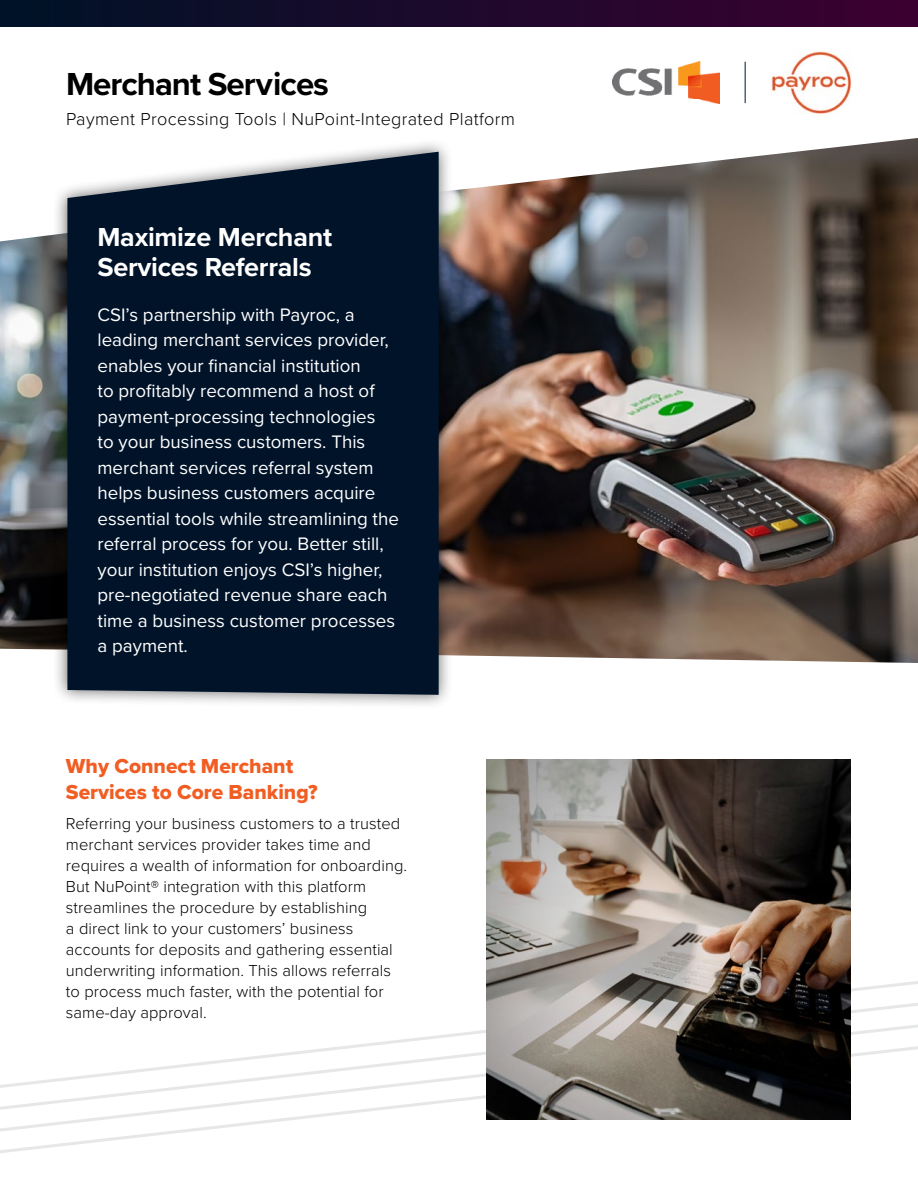
<style>
.page{position:relative;width:918px;height:1188px;background:#fff}
.page>*{position:absolute;margin:0;border:0;box-sizing:border-box;transform-origin:0 0}
.t1{font:700 33px "Proxima Nova";letter-spacing:-.03em;color:#000}
.t2{font:700 27px/30px "Proxima Nova";letter-spacing:-.01em;color:#fff}
.t3{font:21px/25.2px "Proxima Nova Extrabld";color:#f15d22}
.t4{font:18.75px/25.5px "Proxima Nova";color:#fff}
.t5{font:300 18px "Proxima Nova";letter-spacing:.02em;color:#000}
.t6{font:300 16.5px/21px "Proxima Nova";letter-spacing:.005em;color:#000}
</style>
<div class="page">
<svg style="left:0;top:981px;width:918px;height:172px"></svg>
<img style="left:454px;top:138px;width:464px;height:525px">
<img style="left:0;top:234px;width:53px;height:416px">
<div style="left:53px;top:138px;width:401px;height:572px;background:#000;opacity:.6"></div>
<div style="left:67px;top:152px;width:372px;height:543px;background:#001329"></div>
<div style="left:0;top:0;width:918px;height:26px;background:linear-gradient(to right,#001327,#3c0030)"></div>
<div style="left:472px;top:749px;width:391px;height:425px;background:#000;opacity:.5"></div>
<img style="left:771px;top:51px;width:81px;height:63px">
<img style="left:612px;top:62px;width:107px;height:41px">
<h1 class="t1" style="left:66px;top:59px;width:265px">Merchant Services</h1>
<p class="t5" style="left:66px;top:105px;width:451px">Payment Processing Tools | NuPoint-Integrated Platform</p>
<h2 class="t2" style="left:97px;top:221px;width:236px">Maximize Merchant<br>Services Referrals</h2>
<p class="t4" style="left:97px;top:301px;width:303px">CSI’s partnership with Payroc, a leading merchant services provider, enables your financial institution<br>to profitably recommend a host of payment-processing technologies<br>to your business customers. This merchant services referral system helps business customers acquire essential tools while streamlining the referral process for you. Better still, your institution enjoys CSI’s higher, pre-negotiated revenue share each time a business customer processes a payment.</p>
<p class="t3" style="left:66px;top:754px;width:253px">Why Connect Merchant<br>Services to Core Banking?</p>
<p class="t6" style="left:66px;top:812px;width:343px">Referring your business customers to a trusted merchant services provider takes time and requires a wealth of information for onboarding.<br>But NuPoint® integration with this platform streamlines the procedure by establishing<br>a direct link to your customers’ business accounts for deposits and gathering essential underwriting information. This allows referrals to process much faster, with the potential for same-day approval.</p>
</div>
